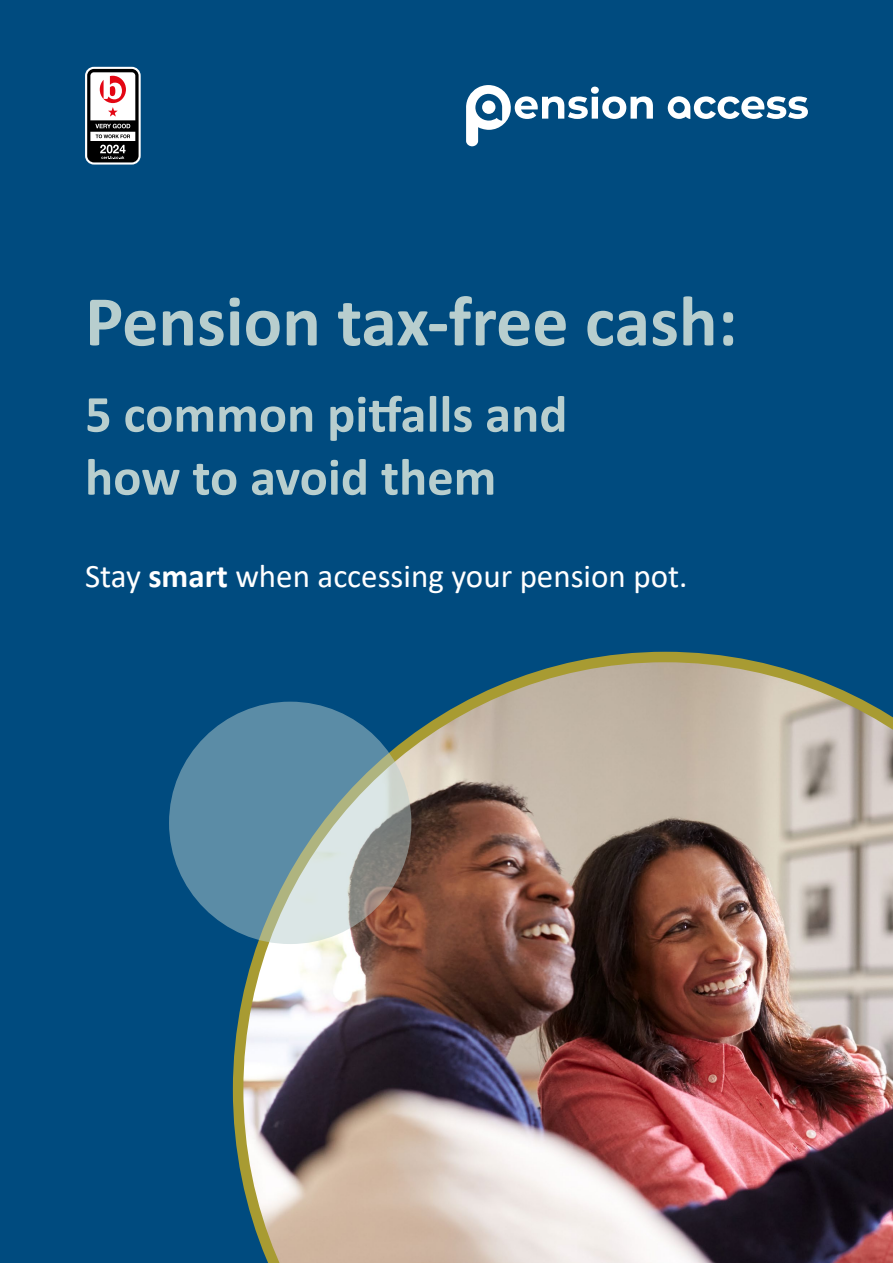
<style>
.page{position:relative;width:893px;height:1263px;background:#004b7f}
.page>*{position:absolute;margin:0;border:0;box-sizing:border-box;transform-origin:0 0}
.t1{font:700 72px "Calibri";color:#b8cece}
.t2{font:700 52.5px/63px "Calibri";color:#b8cece}
.t3{font:33px "Calibri";color:#fff}
.s1{font-weight:700}
</style>
<div class="page">
<img style="left:233px;top:652px;width:660px;height:611px">
<svg style="left:169px;top:702px;width:242px;height:242px;background:#7b9eac"></svg>
<svg style="left:466px;top:85px;width:187px;height:61px"></svg>
<svg style="left:668px;top:96px;width:140px;height:23px"></svg>
<svg style="left:88px;top:70px;width:50px;height:92px;background:#958586"></svg>
<div style="left:85px;top:67px;width:56px;height:98px;border:2px solid #fff;border-radius:8px"></div>
<h1 class="t1" style="left:85px;top:270px;width:654px">Pension tax-free cash:</h1>
<h2 class="t2" style="left:85px;top:382px;width:484px">5 common pitfalls and how to avoid them</h2>
<p class="t3" style="left:85px;top:553px;width:604px">Stay <span class="s1">smart</span> when accessing your pension pot.</p>
</div>
